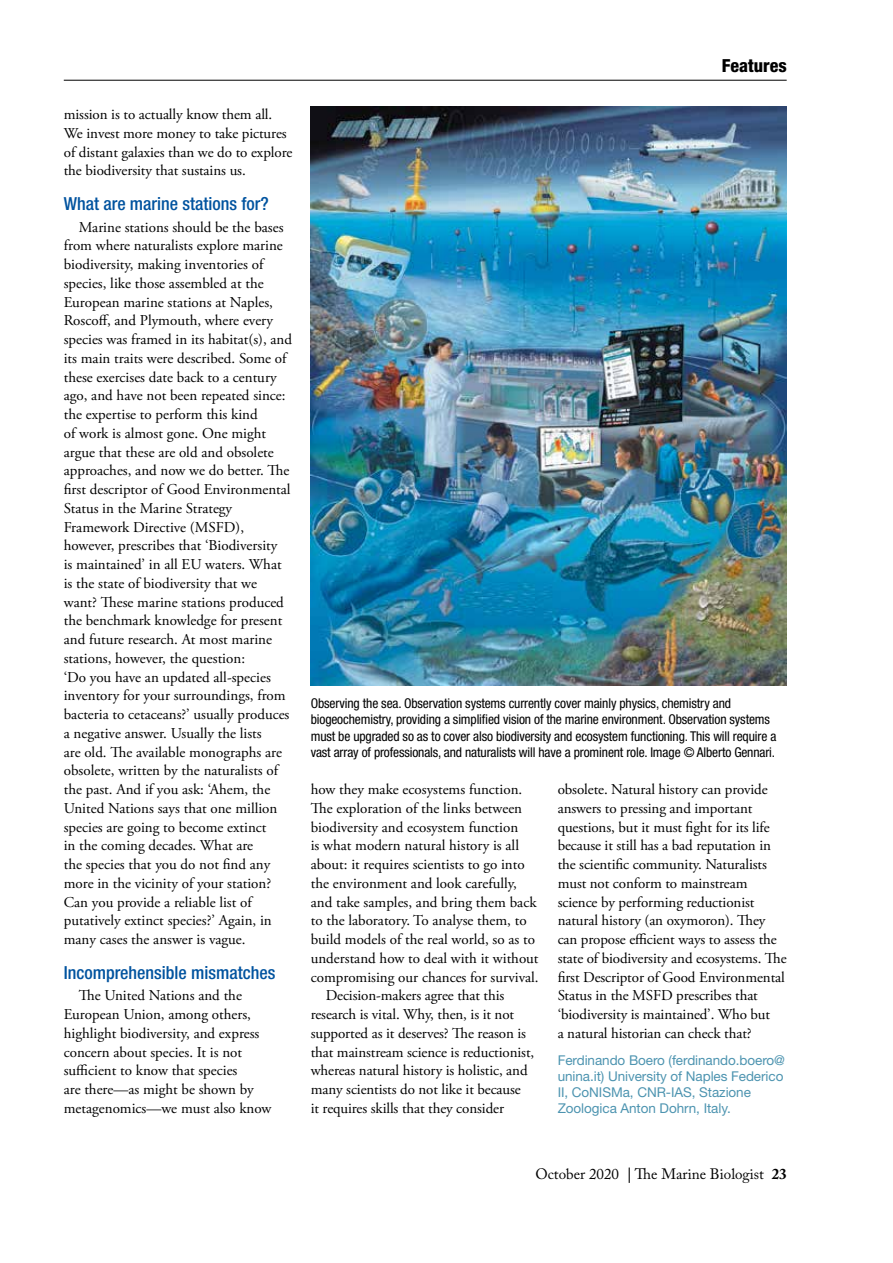
<style>
.page{position:relative;width:893px;height:1263px;background:#fff}
.page>*{position:absolute;margin:0;border:0;box-sizing:border-box;transform-origin:0 0}
.t1{font:500 condensed 18px "Helvetica Neue LT Std";color:#00539f}
.t2{font:800 condensed 18px "Helvetica Neue LT Std";color:#000}
.t3{font:15px/18.8px "Adobe Garamond Pro";color:#000}
.t4{font:15px "Adobe Caslon Pro";color:#000}
.t5{font:condensed 13.5px/16.2px "Helvetica Neue LT Std";letter-spacing:-.01em;color:#000}
.t6{font:13.5px/16.2px "Helvetica Neue LT Std";letter-spacing:-.005em;color:#4d94b0}
.s1{font-weight:700}
</style>
<div class="page">
<hr style="left:64px;top:80px;width:723px;height:1px;background:#000">
<img style="left:311px;top:106px;width:476px;height:580px">
<p class="t3" style="left:64px;top:105px;width:230px">mission is to actually know them all.<br>We invest more money to take pictures of distant galaxies than we do to explore the biodiversity that sustains us.</p>
<p class="t1" style="left:64px;top:193px;width:207px">What are marine stations for?</p>
<p class="t3" style="left:64px;top:218px;width:230px;text-indent:15px">Marine stations should be the bases from where naturalists explore marine biodiversity, making inventories of species, like those assembled at the European marine stations at Naples, Roscoff, and Plymouth, where every species was framed in its habitat(s), and its main traits were described. Some of these exercises date back to a century ago, and have not been repeated since: the expertise to perform this kind<br>of work is almost gone. One might argue that these are old and obsolete approaches, and now we do better. The first descriptor of Good Environmental Status in the Marine Strategy Framework Directive (MSFD), however, prescribes that ‘Biodiversity<br>is maintained’ in all EU waters. What is the state of biodiversity that we want? These marine stations produced the benchmark knowledge for present and future research. At most marine stations, however, the question:<br>‘Do you have an updated all-species inventory for your surroundings, from bacteria to cetaceans?’ usually produces a negative answer. Usually the lists<br>are old. The available monographs are obsolete, written by the naturalists of the past. And if you ask: ‘Ahem, the United Nations says that one million species are going to become extinct<br>in the coming decades. What are<br>the species that you do not find any more in the vicinity of your station?<br>Can you provide a reliable list of putatively extinct species?’ Again, in many cases the answer is vague.</p>
<p class="t1" style="left:64px;top:961px;width:213px">Incomprehensible mismatches</p>
<p class="t3" style="left:64px;top:987px;width:209px;text-indent:15px">The United Nations and the<br>European Union, among others, highlight biodiversity, and express concern about species. It is not sufficient to know that species<br>are there—as might be shown by metagenomics—we must also know</p>
<p class="t2" style="left:722px;top:54px;width:66px">Features</p>
<p class="t5" style="left:311px;top:695px;width:467px">Observing the sea. Observation systems currently cover mainly physics, chemistry and biogeochemistry, providing a simplified vision of the marine environment. Observation systems must be upgraded so as to cover also biodiversity and ecosystem functioning. This will require a vast array of professionals, and naturalists will have a prominent role. Image © Alberto Gennari.</p>
<p class="t3" style="left:311px;top:780px;width:213px">how they make ecosystems function.</p>
<p class="t3" style="left:311px;top:799px;width:213px">The exploration of the links between</p>
<p class="t3" style="left:311px;top:818px;width:209px">biodiversity and ecosystem function</p>
<p class="t3" style="left:311px;top:837px;width:210px">is what modern natural history is all</p>
<p class="t3" style="left:311px;top:855px;width:215px">about: it requires scientists to go into</p>
<p class="t3" style="left:311px;top:874px;width:208px">the environment and look carefully,</p>
<p class="t3" style="left:311px;top:893px;width:227px">and take samples, and bring them back</p>
<p class="t3" style="left:311px;top:912px;width:217px">to the laboratory. To analyse them, to</p>
<p class="t3" style="left:311px;top:930px;width:226px">build models of the real world, so as to</p>
<p class="t3" style="left:311px;top:949px;width:229px">understand how to deal with it without</p>
<p class="t3" style="left:311px;top:968px;width:229px">compromising our chances for survival.</p>
<p class="t3" style="left:326px;top:987px;width:180px">Decision-makers agree that this</p>
<p class="t3" style="left:311px;top:1005px;width:205px">research is vital. Why, then, is it not</p>
<p class="t3" style="left:311px;top:1024px;width:217px">supported as it deserves? The reason is</p>
<p class="t3" style="left:311px;top:1043px;width:225px">that mainstream science is reductionist,</p>
<p class="t3" style="left:311px;top:1062px;width:218px">whereas natural history is holistic, and</p>
<p class="t3" style="left:311px;top:1080px;width:212px">many scientists do not like it because</p>
<p class="t3" style="left:311px;top:1099px;width:195px">it requires skills that they consider</p>
<p class="t3" style="left:558px;top:780px;width:230px">obsolete. Natural history can provide answers to pressing and important questions, but it must fight for its life because it still has a bad reputation in the scientific community. Naturalists must not conform to mainstream science by performing reductionist natural history (an oxymoron). They can propose efficient ways to assess the state of biodiversity and ecosystems. The first Descriptor of Good Environmental Status in the MSFD prescribes that ‘biodiversity is maintained’. Who but<br>a natural historian can check that?</p>
<p class="t6" style="left:558px;top:1052px;width:229px">Ferdinando Boero (ferdinando.boero@ unina.it) University of Naples Federico II, CoNISMa, CNR-IAS, Stazione Zoologica Anton Dohrn, Italy.</p>
<p class="t4" style="left:535px;top:1164px;width:253px">October 2020 <span class="s1">|</span> The Marine Biologist <span class="s1">23</span></p>
</div>
